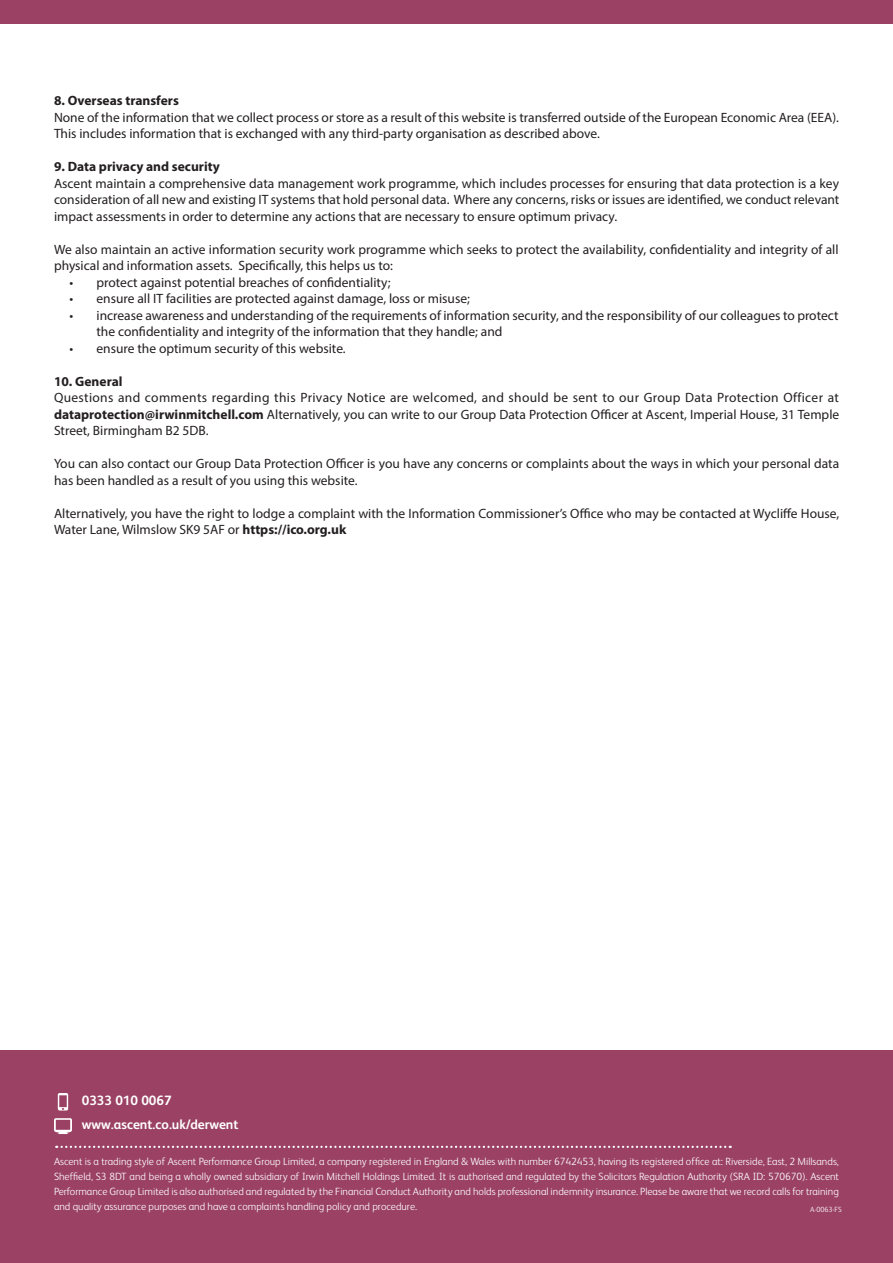
<style>
.page{position:relative;width:893px;height:1263px;background:#fff}
.page>*{position:absolute;margin:0;border:0;box-sizing:border-box;transform-origin:0 0}
.t1{font:13.5px/16.5px "Myriad Pro";color:#231f20}
.t2{font:700 13.5px "Myriad Pro";color:#231f20}
.t3{font:700 13.5px "FS Albert";color:#fff}
.t4{font:300 10.5px/15px "FS Albert";color:#fff;text-align:justify}
.t5{font:300 7.5px "FS Albert";color:#fff}
.s1{font-weight:700}
</style>
<div class="page">
<div style="left:0;top:0;width:893px;height:23px;background:#9b4264"></div>
<div style="left:0;top:1050px;width:893px;height:213px;background:#9b4264"></div>
<svg style="left:58px;top:1093px;width:10px;height:17px"></svg>
<svg style="left:54px;top:1118px;width:18px;height:16px"></svg>
<svg style="left:56px;top:1146px;width:675px;height:2px"></svg>
<p class="t2" style="left:54px;top:92px;width:126px">8. Overseas transfers</p>
<p class="t1" style="left:54px;top:109px;width:786px">None of the information that we collect process or store as a result of this website is transferred outside of the European Economic Area (EEA).<br>This includes information that is exchanged with any third-party organisation as described above.</p>
<p class="t2" style="left:54px;top:158px;width:167px">9. Data privacy and security</p>
<p class="t1" style="left:54px;top:175px;width:787px;text-align:justify">Ascent maintain a comprehensive data management work programme, which includes processes for ensuring that data protection is a key consideration of all new and existing IT systems that hold personal data. Where any concerns, risks or issues are identified, we conduct relevant impact assessments in order to determine any actions that are necessary to ensure optimum privacy.</p>
<p class="t1" style="left:54px;top:241px;width:786px">We also maintain an active information security work programme which seeks to protect the availability, confidentiality and integrity of all physical and information assets. Specifically, this helps us to:</p>
<p class="t1" style="left:70px;top:274px;width:323px">• protect against potential breaches of confidentiality;</p>
<p class="t1" style="left:70px;top:290px;width:402px">• ensure all IT facilities are protected against damage, loss or misuse;</p>
<p class="t1" style="left:97px;top:307px;width:743px;text-indent:-27px">• increase awareness and understanding of the requirements of information security, and the responsibility of our colleagues to protect the confidentiality and integrity of the information that they handle; and</p>
<p class="t1" style="left:70px;top:340px;width:278px">• ensure the optimum security of this website.</p>
<p class="t2" style="left:54px;top:372px;width:70px">10. General</p>
<p class="t1" style="left:54px;top:389px;width:787px;text-align:justify">Questions and comments regarding this Privacy Notice are welcomed, and should be sent to our Group Data Protection Officer at <span class="s1">dataprotection@irwinmitchell.com</span> Alternatively, you can write to our Group Data Protection Officer at Ascent, Imperial House, 31 Temple Street, Birmingham B2 5DB.</p>
<p class="t1" style="left:54px;top:455px;width:787px">You can also contact our Group Data Protection Officer is you have any concerns or complaints about the ways in which your personal data has been handled as a result of you using this website.</p>
<p class="t1" style="left:54px;top:505px;width:787px">Alternatively, you have the right to lodge a complaint with the Information Commissioner’s Office who may be contacted at Wycliffe House,<br>Water Lane, Wilmslow SK9 5AF or <span class="s1">https://ico.org.uk</span></p>
<p class="t3" style="left:82px;top:1091px;width:91px">0333 010 0067</p>
<p class="t3" style="left:82px;top:1116px;width:158px">www.ascent.co.uk/derwent</p>
<p class="t4" style="left:54px;top:1154px;width:786px">Ascent is a trading style of Ascent Performance Group Limited, a company registered in England &amp; Wales with number 6742453, having its registered office at: Riverside, East, 2 Millsands, Sheffield, S3 8DT and being a wholly owned subsidiary of Irwin Mitchell Holdings Limited. It is authorised and regulated by the Solicitors Regulation Authority (SRA ID: 570670). Ascent Performance Group Limited is also authorised and regulated by the Financial Conduct Authority and holds professional indemnity insurance. Please be aware that we record calls for training and quality assurance purposes and have a complaints handling policy and procedure.</p>
<p class="t5" style="left:810px;top:1205px;width:33px">A-0063-FS</p>
<p class="t5" style="left:811px;top:1205px;width:32px">A-0030-M</p>
</div>
